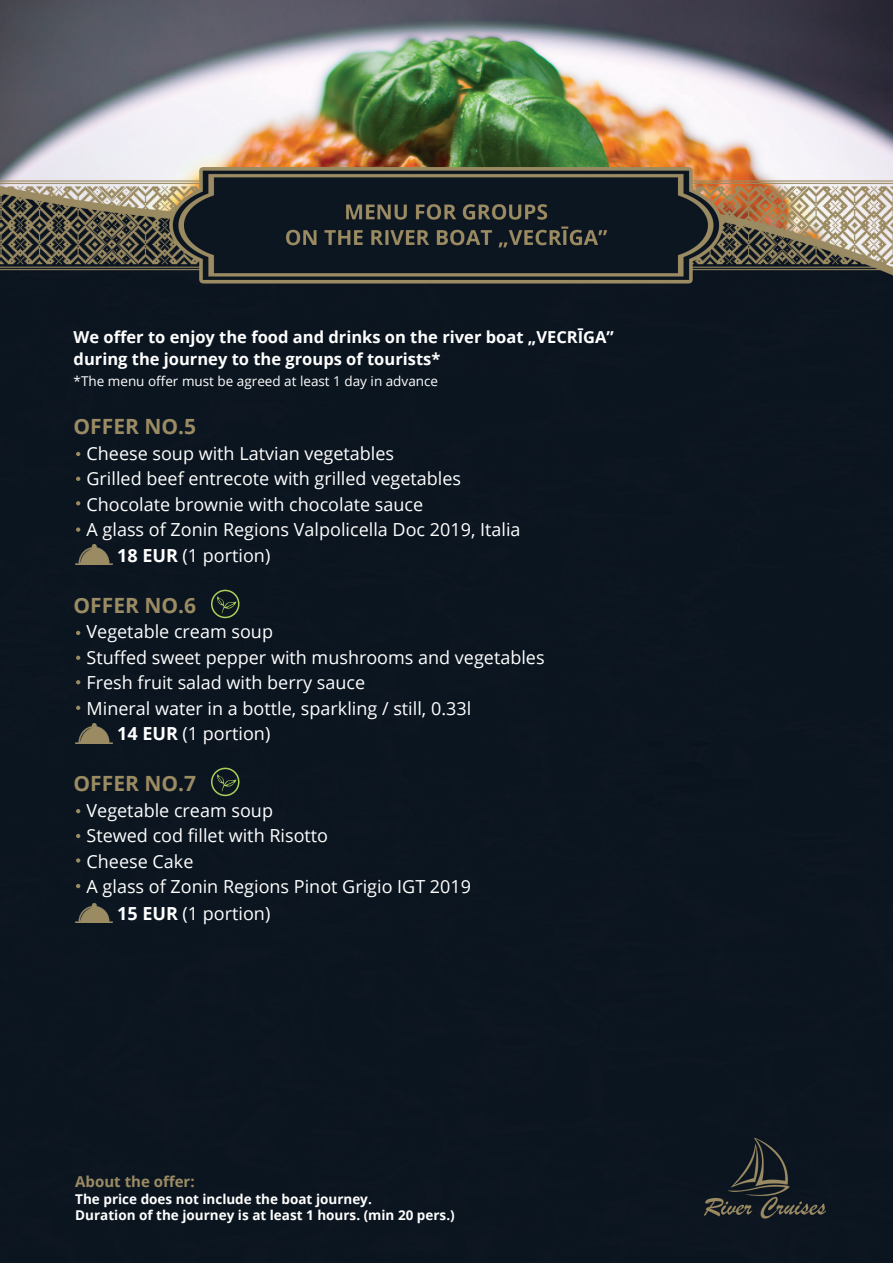
<style>
.page{position:relative;width:893px;height:1263px;background:#fff}
.page>*{position:absolute;margin:0;border:0;box-sizing:border-box;transform-origin:0 0}
.t1{font:700 21px "Open Sans";color:#9b8b63}
.t2{font:18px "Open Sans";color:#fff}
.t3{font:700 16.5px/22.5px "Open Sans";color:#fff}
.t4{font:700 15px "Open Sans";color:#9b8b63}
.t5{font:700 13.5px/16.2px "Open Sans";color:#fff}
.t6{font:13.5px "Open Sans";color:#fff}
.s1{font-weight:700}
</style>
<div class="page">
<img style="left:0;top:0;width:893px;height:1263px">
<img style="left:75px;top:545px;width:37px;height:19px">
<img style="left:75px;top:724px;width:37px;height:19px">
<img style="left:75px;top:903px;width:37px;height:20px">
<svg style="left:76px;top:452px;width:4px;height:4px"></svg>
<svg style="left:76px;top:477px;width:4px;height:4px"></svg>
<svg style="left:76px;top:501px;width:4px;height:4px"></svg>
<svg style="left:76px;top:527px;width:4px;height:5px"></svg>
<svg style="left:76px;top:631px;width:4px;height:4px"></svg>
<svg style="left:76px;top:656px;width:4px;height:4px"></svg>
<svg style="left:76px;top:680px;width:4px;height:4px"></svg>
<svg style="left:76px;top:706px;width:4px;height:4px"></svg>
<svg style="left:76px;top:809px;width:4px;height:4px"></svg>
<svg style="left:76px;top:834px;width:4px;height:4px"></svg>
<svg style="left:76px;top:858px;width:4px;height:5px"></svg>
<svg style="left:76px;top:884px;width:4px;height:4px"></svg>
<svg style="left:217px;top:596px;width:20px;height:18px"></svg>
<div style="left:211px;top:590px;width:28px;height:28px;border:2px solid #aad15b;border-radius:50%"></div>
<svg style="left:217px;top:773px;width:20px;height:19px"></svg>
<div style="left:211px;top:768px;width:28px;height:28px;border:2px solid #aad15b;border-radius:50%"></div>
<p class="t3" style="left:74px;top:325px;width:542px">We offer to enjoy the food and drinks on the river boat „VECRĪGA” during the journey to the groups of tourists*</p>
<p class="t6" style="left:74px;top:372px;width:366px">*The menu offer must be agreed at least 1 day in advance</p>
<p class="t1" style="left:74px;top:412px;width:124px">OFFER NO.5</p>
<p class="t2" style="left:87px;top:441px;width:309px">Cheese soup with Latvian vegetables</p>
<p class="t2" style="left:87px;top:466px;width:376px">Grilled beef entrecote with grilled vegetables</p>
<p class="t2" style="left:87px;top:492px;width:338px">Chocolate brownie with chocolate sauce</p>
<p class="t2" style="left:87px;top:517px;width:436px">A glass of Zonin Regions Valpolicella Doc 2019, Italia</p>
<p class="t2" style="left:117px;top:543px;width:155px"><span class="s1">18 EUR</span> (1 portion)</p>
<p class="t1" style="left:74px;top:590px;width:124px">OFFER NO.6</p>
<p class="t2" style="left:87px;top:619px;width:188px">Vegetable cream soup</p>
<p class="t2" style="left:87px;top:645px;width:460px">Stuffed sweet pepper with mushrooms and vegetables</p>
<p class="t2" style="left:87px;top:670px;width:280px">Fresh fruit salad with berry sauce</p>
<p class="t2" style="left:87px;top:696px;width:386px">Mineral water in a bottle, sparkling / still, 0.33l</p>
<p class="t2" style="left:117px;top:721px;width:155px"><span class="s1">14 EUR</span> (1 portion)</p>
<p class="t1" style="left:74px;top:769px;width:124px">OFFER NO.7</p>
<p class="t2" style="left:87px;top:798px;width:188px">Vegetable cream soup</p>
<p class="t2" style="left:87px;top:823px;width:243px">Stewed cod fillet with Risotto</p>
<p class="t2" style="left:87px;top:849px;width:108px">Cheese Cake</p>
<p class="t2" style="left:87px;top:874px;width:386px">A glass of Zonin Regions Pinot Grigio IGT 2019</p>
<p class="t2" style="left:117px;top:901px;width:155px"><span class="s1">15 EUR</span> (1 portion)</p>
<p class="t4" style="left:75px;top:1171px;width:121px">About the offer:</p>
<p class="t5" style="left:75px;top:1190px;width:381px">The price does not include the boat journey.<br>Duration of the journey is at least 1 hours. (min 20 pers.)</p>
</div>
